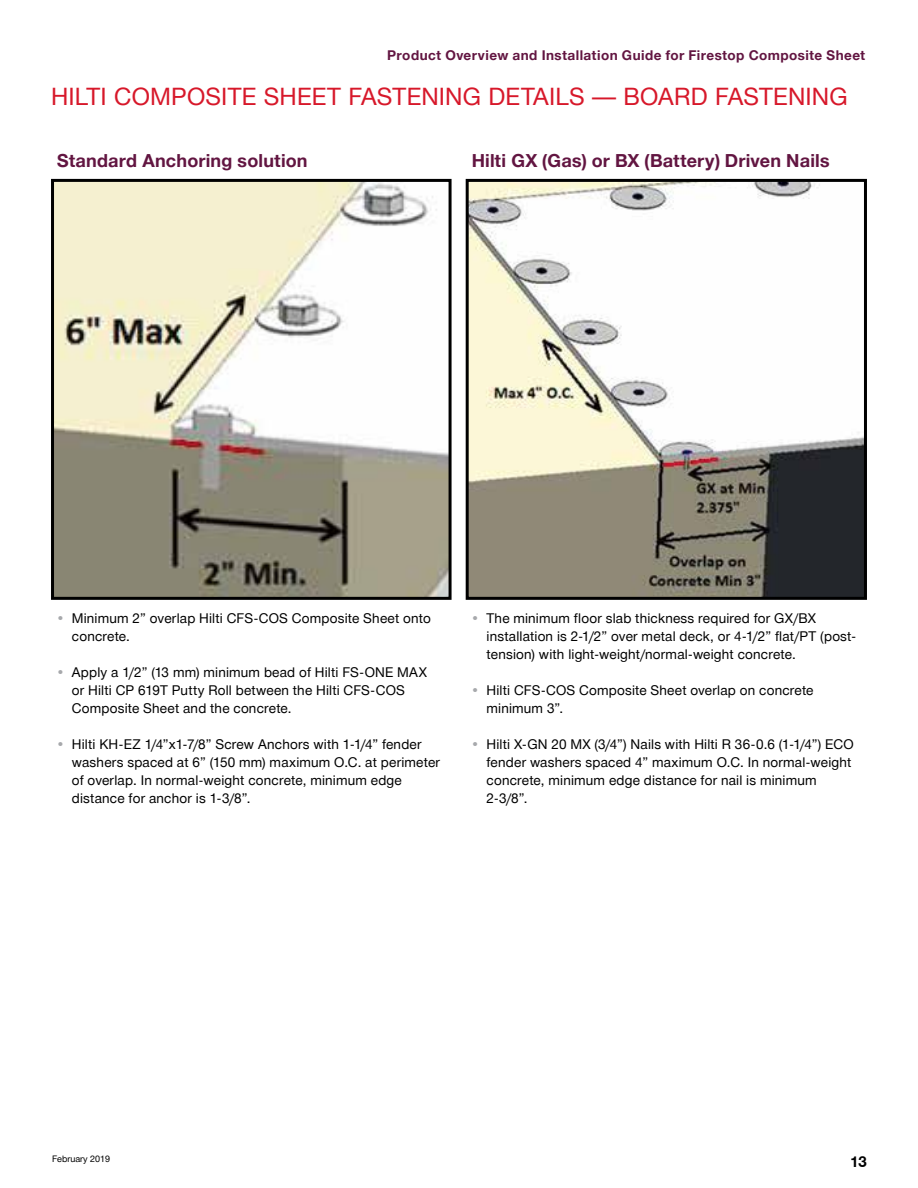
<style>
.page{position:relative;width:918px;height:1188px;background:#fff}
.page>*{position:absolute;margin:0;border:0;box-sizing:border-box;transform-origin:0 0}
.t1{font:24px "Hilti";letter-spacing:.005em;color:#d7182a}
.t2{font:700 18px "Hilti";letter-spacing:.01em;color:#621541}
.t3{font:700 15px "Hilti";color:#000}
.t4{font:13.5px/18px "Hilti";letter-spacing:.015em;color:#000}
.t5{font:700 13.5px "Hilti";letter-spacing:.035em;color:#621541}
.t6{font:9px "Hilti";color:#000}
.s1{color:#a7a9ac}
</style>
<div class="page">
<img style="left:55px;top:183px;width:393px;height:413px">
<div style="left:51px;top:179px;width:401px;height:421px;border:3px solid #000"></div>
<img style="left:470px;top:183px;width:393px;height:413px">
<div style="left:466px;top:179px;width:401px;height:421px;border:3px solid #000"></div>
<p class="t5" style="left:387px;top:45px;width:480px">Product Overview and Installation Guide for Firestop Composite Sheet</p>
<h1 class="t1" style="left:51px;top:79px;width:798px">HILTI COMPOSITE SHEET FASTENING DETAILS — BOARD FASTENING</h1>
<h2 class="t2" style="left:57px;top:148px;width:252px">Standard Anchoring solution</h2>
<h2 class="t2" style="left:472px;top:148px;width:360px">Hilti GX (Gas) or BX (Battery) Driven Nails</h2>
<p class="t4" style="left:72px;top:609px;width:360px;text-indent:-15px"><span class="s1">•</span> Minimum 2” overlap Hilti CFS-COS Composite Sheet onto concrete.</p>
<p class="t4" style="left:72px;top:663px;width:357px;text-indent:-15px"><span class="s1">•</span> Apply a 1/2” (13 mm) minimum bead of Hilti FS-ONE MAX or Hilti CP 619T Putty Roll between the Hilti CFS-COS<br>Composite Sheet and the concrete.</p>
<p class="t4" style="left:72px;top:735px;width:370px;text-indent:-15px"><span class="s1">•</span> Hilti KH-EZ 1/4”x1-7/8” Screw Anchors with 1-1/4” fender washers spaced at 6” (150 mm) maximum O.C. at perimeter of overlap. In normal-weight concrete, minimum edge distance for anchor is 1-3/8”.</p>
<p class="t4" style="left:487px;top:609px;width:371px;text-indent:-15px"><span class="s1">•</span> The minimum floor slab thickness required for GX/BX installation is 2-1/2” over metal deck, or 4-1/2” flat/PT (post&shy;tension) with light-weight/normal-weight concrete.</p>
<p class="t4" style="left:487px;top:681px;width:328px;text-indent:-15px"><span class="s1">•</span> Hilti CFS-COS Composite Sheet overlap on concrete minimum 3”.</p>
<p class="t4" style="left:487px;top:735px;width:369px;text-indent:-15px"><span class="s1">•</span> Hilti X-GN 20 MX (3/4”) Nails with Hilti R 36-0.6 (1-1/4”) ECO fender washers spaced 4” maximum O.C. In normal-weight concrete, minimum edge distance for nail is minimum 2-3/8”.</p>
<p class="t6" style="left:52px;top:1153px;width:60px">February 2019</p>
<p class="t3" style="left:850px;top:1151px;width:18px">13</p>
</div>
